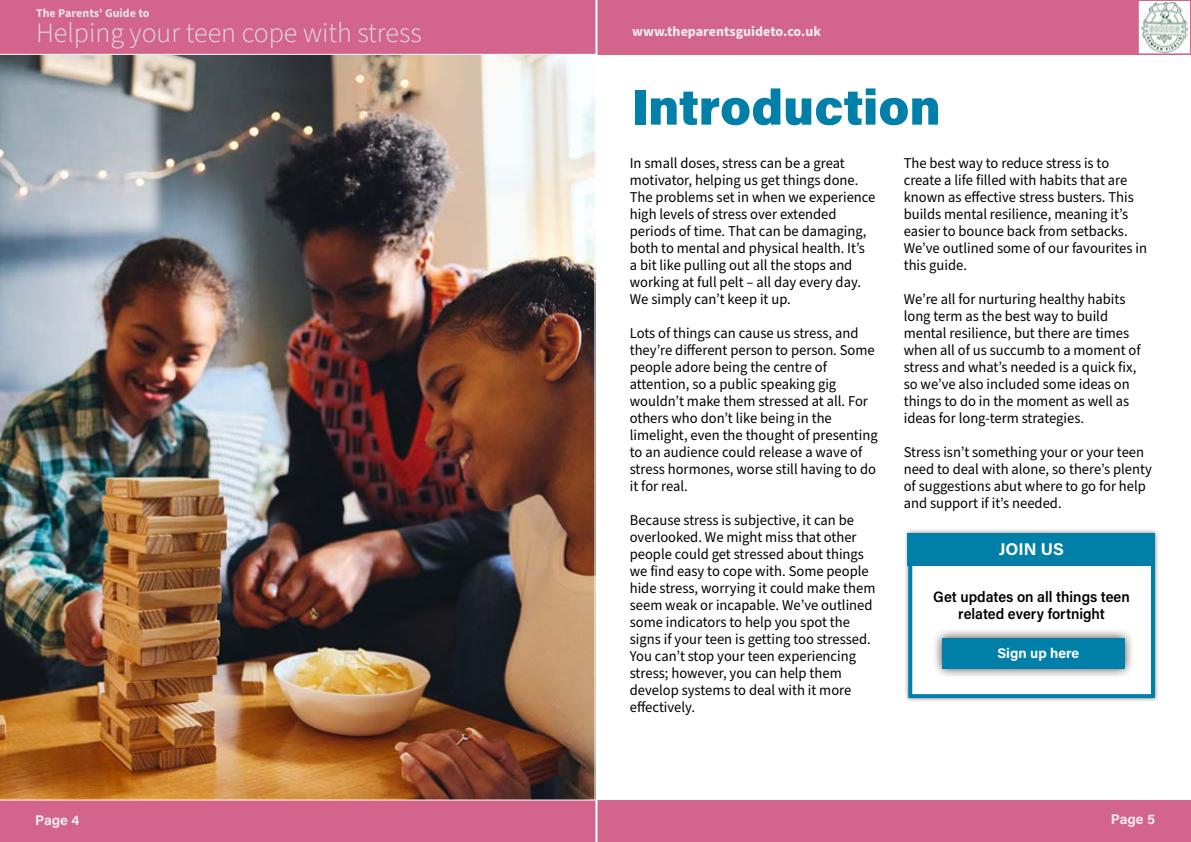
<style>
.page{position:relative;width:1191px;height:842px;background:#fff}
.page>*{position:absolute;margin:0;border:0;box-sizing:border-box;transform-origin:0 0}
.t1{font:900 50px "Acumin Pro";color:#0080a8}
.t2{font:300 28px "Source Sans Pro";color:#e1e1e1}
.t3{font:700 17px "Acumin Pro";color:#fff}
.t4{font:15px/17px "Source Sans Pro";color:#000}
.t5{font:600 15px/17px "Acumin Pro";color:#000;text-align:center;scale:.96 1}
.t6{font:700 14px "Source Sans Pro";color:#ecebeb}
.t7{font:700 14px "Acumin Pro";color:#ecebeb}
.t8{font:700 14px "Acumin Pro";color:#fff}
.t9{font:700 12px "Source Sans Pro";color:#e1e1e1}
</style>
<div class="page">
<div style="left:0;top:0;width:1191px;height:55px;background:#d3658d"></div>
<div style="left:0;top:800px;width:1191px;height:41px;background:#d3658d"></div>
<hr style="left:595px;top:0;width:2px;height:842px;background:#fff">
<div style="left:1138px;top:0;width:52px;height:54px;background:#fff"></div>
<img style="left:1141px;top:3px;width:46px;height:49px">
<div style="left:1137px;top:0;width:54px;height:54px;border:1px solid #d3658d"></div>
<div style="left:904px;top:528px;width:255px;height:174px;background:#646363;opacity:.75"></div>
<div style="left:910px;top:535px;width:243px;height:161px;background:#fff"></div>
<div style="left:908px;top:533px;width:247px;height:165px;border:4px solid #0080a8"></div>
<div style="left:931px;top:627px;width:203px;height:52px;background:#000;opacity:.75"></div>
<div style="left:942px;top:638px;width:182px;height:30px;background:#0080a8"></div>
<div style="left:907px;top:533px;width:248px;height:32px;background:#0080a8"></div>
<img style="left:0;top:54px;width:595px;height:746px">
<p class="t9" style="left:36px;top:4px;width:115px">The Parents’ Guide to</p>
<h2 class="t2" style="left:36px;top:14px;width:387px">Helping your teen cope with stress</h2>
<p class="t6" style="left:632px;top:22px;width:190px">www.theparentsguideto.co.uk</p>
<h1 class="t1" style="left:631px;top:72px;width:311px">Introduction</h1>
<p class="t4" style="left:630px;top:155px;width:247px">In small doses, stress can be a great motivator, helping us get things done.<br>The problems set in when we experience high levels of stress over extended periods of time. That can be damaging, both to mental and physical health. It’s a bit like pulling out all the stops and working at full pelt – all day every day.<br>We simply can’t keep it up.</p>
<p class="t4" style="left:630px;top:325px;width:249px">Lots of things can cause us stress, and they’re different person to person. Some people adore being the centre of attention, so a public speaking gig wouldn’t make them stressed at all. For others who don’t like being in the limelight, even the thought of presenting to an audience could release a wave of stress hormones, worse still having to do it for real.</p>
<p class="t4" style="left:630px;top:512px;width:247px">Because stress is subjective, it can be overlooked. We might miss that other people could get stressed about things we find easy to cope with. Some people hide stress, worrying it could make them seem weak or incapable. We’ve outlined some indicators to help you spot the signs if your teen is getting too stressed.<br>You can’t stop your teen experiencing stress; however, you can help them develop systems to deal with it more effectively.</p>
<p class="t4" style="left:903px;top:155px;width:245px">The best way to reduce stress is to create a life filled with habits that are known as effective stress busters. This builds mental resilience, meaning it’s easier to bounce back from setbacks.<br>We’ve outlined some of our favourites in this guide.</p>
<p class="t4" style="left:903px;top:291px;width:238px">We’re all for nurturing healthy habits long term as the best way to build mental resilience, but there are times when all of us succumb to a moment of stress and what’s needed is a quick fix, so we’ve also included some ideas on things to do in the moment as well as ideas for long-term strategies.</p>
<p class="t4" style="left:903px;top:444px;width:249px">Stress isn’t something your or your teen need to deal with alone, so there’s plenty of suggestions abut where to go for help and support if it’s needed.</p>
<p class="t3" style="left:998px;top:537px;width:67px">JOIN US</p>
<p class="t5" style="left:933px;top:587px;width:206px">Get updates on all things teen related every fortnight</p>
<p class="t8" style="left:997px;top:644px;width:83px">Sign up here</p>
<p class="t7" style="left:35px;top:810px;width:46px">Page 4</p>
<p class="t7" style="left:1111px;top:809px;width:46px">Page 5</p>
</div>
